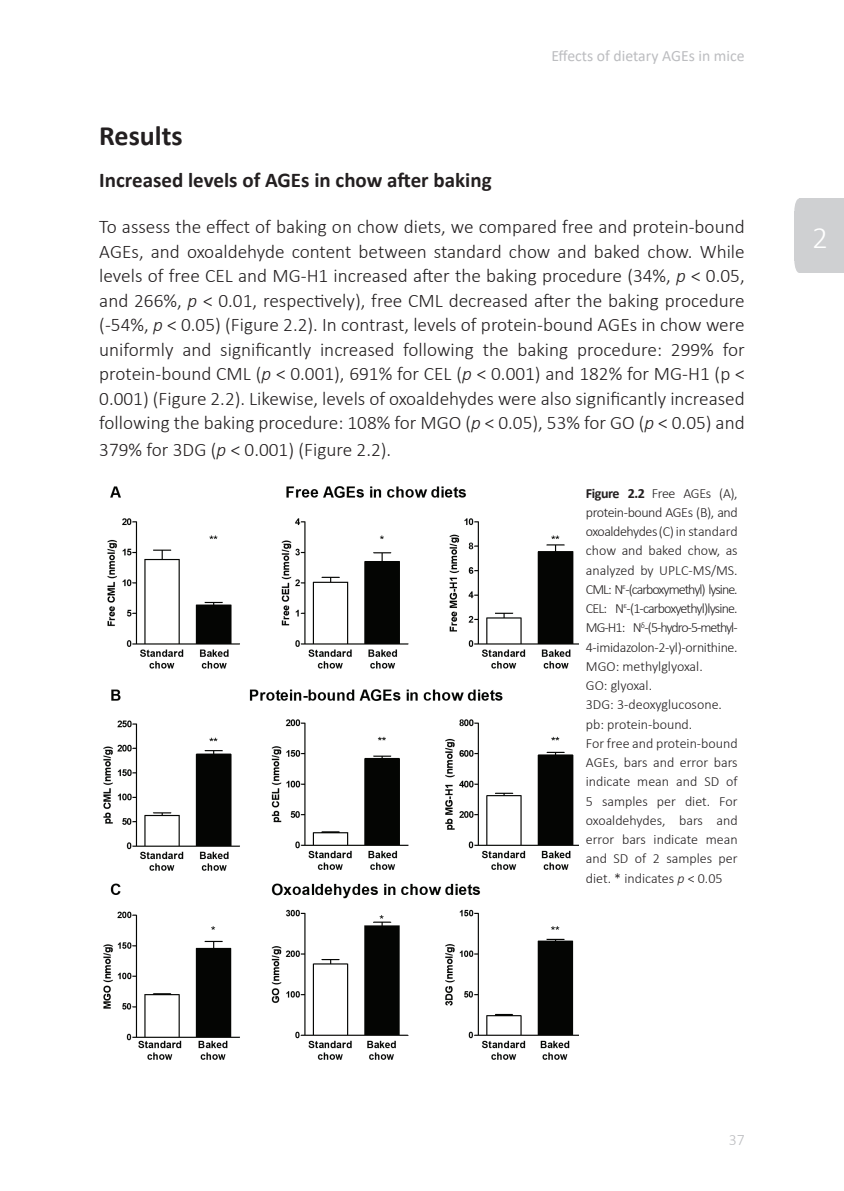
<style>
.page{position:relative;width:844px;height:1191px;background:#fff}
.page>*{position:absolute;margin:0;border:0;box-sizing:border-box;transform-origin:0 0}
.t1{font:300 31.5px "Calibri";color:#fff}
.t2{font:700 28px "Calibri";color:#231f20}
.t3{font:700 21px "Calibri";color:#231f20}
.t4{font:300 19.25px/24.5px "Calibri";color:#231f20;text-align:justify}
.t5{font:15.75px "Calibri";color:#bcbdc0}
.t6{font:300 15.75px "Calibri";color:#bcbdc0}
.t7{font:300 14px/19.2px "Calibri";letter-spacing:-.005em;color:#231f20}
.s1{font-style:italic}
.s2{font-weight:700}
</style>
<div class="page">
<div style="left:799px;top:198px;width:44px;height:75px;background:#cfd0d2"></div>
<div style="left:794px;top:198px;width:9px;height:26px;background:#cfd0d2;border-radius:50%"></div>
<div style="left:794px;top:248px;width:9px;height:25px;background:#cfd0d2;border-radius:50%"></div>
<div style="left:794px;top:211px;width:8px;height:49px;background:#cfd0d2"></div>
<img style="left:103px;top:486px;width:475px;height:574px">
<p class="t5" style="left:551px;top:45px;width:195px">Effects of dietary AGEs in mice</p>
<h2 class="t2" style="left:99px;top:116px;width:85px">Results</h2>
<p class="t3" style="left:99px;top:165px;width:394px">Increased levels of AGEs in chow after baking</p>
<p class="t4" style="left:99px;top:214px;width:646px">To assess the effect of baking on chow diets, we compared free and protein-bound AGEs, and oxoaldehyde content between standard chow and baked chow. While levels of free CEL and MG-H1 increased after the baking procedure (34%, <span class="s1">p</span> &lt; 0.05, and 266%, <span class="s1">p</span> &lt; 0.01, respectively), free CML decreased after the baking procedure (-54%, <span class="s1">p</span> &lt; 0.05) (Figure 2.2). In contrast, levels of protein-bound AGEs in chow were uniformly and significantly increased following the baking procedure: 299% for protein-bound CML (<span class="s1">p</span> &lt; 0.001), 691% for CEL (<span class="s1">p</span> &lt; 0.001) and 182% for MG-H1 (p &lt; 0.001) (Figure 2.2). Likewise, levels of oxoaldehydes were also significantly increased following the baking procedure: 108% for MGO (<span class="s1">p</span> &lt; 0.05), 53% for GO (<span class="s1">p</span> &lt; 0.05) and</p>
<p class="t4" style="left:99px;top:437px;width:293px">379% for 3DG (<span class="s1">p</span> &lt; 0.001) (Figure 2.2).</p>
<p class="t7" style="left:585px;top:483px;width:153px"><span class="s2">Figure 2.2</span> Free AGEs (A), protein-bound AGEs (B), and oxoaldehydes (C) in standard chow and baked chow, as analyzed by UPLC-MS/MS.<br>CML: N<sup>ε</sup>-(carboxymethyl) lysine.<br>CEL: N<sup>ε</sup>-(1-carboxyethyl)lysine.<br>MG-H1: N<sup>δ</sup>-(5-hydro-5-methyl-<br>4-imidazolon-2-yl)-ornithine.<br>MGO: methylglyoxal.<br>GO: glyoxal.<br>3DG: 3-deoxyglucosone. pb: protein-bound.<br>For free and protein-bound<br>AGEs, bars and error bars indicate mean and SD of<br>5 samples per diet. For oxoaldehydes, bars and error bars indicate mean and SD of 2 samples per diet. * indicates <span class="s1">p</span> &lt; 0.05</p>
<h1 class="t1" style="left:811px;top:217px;width:17px">2</h1>
<p class="t6" style="left:728px;top:1130px;width:17px">37</p>
</div>
